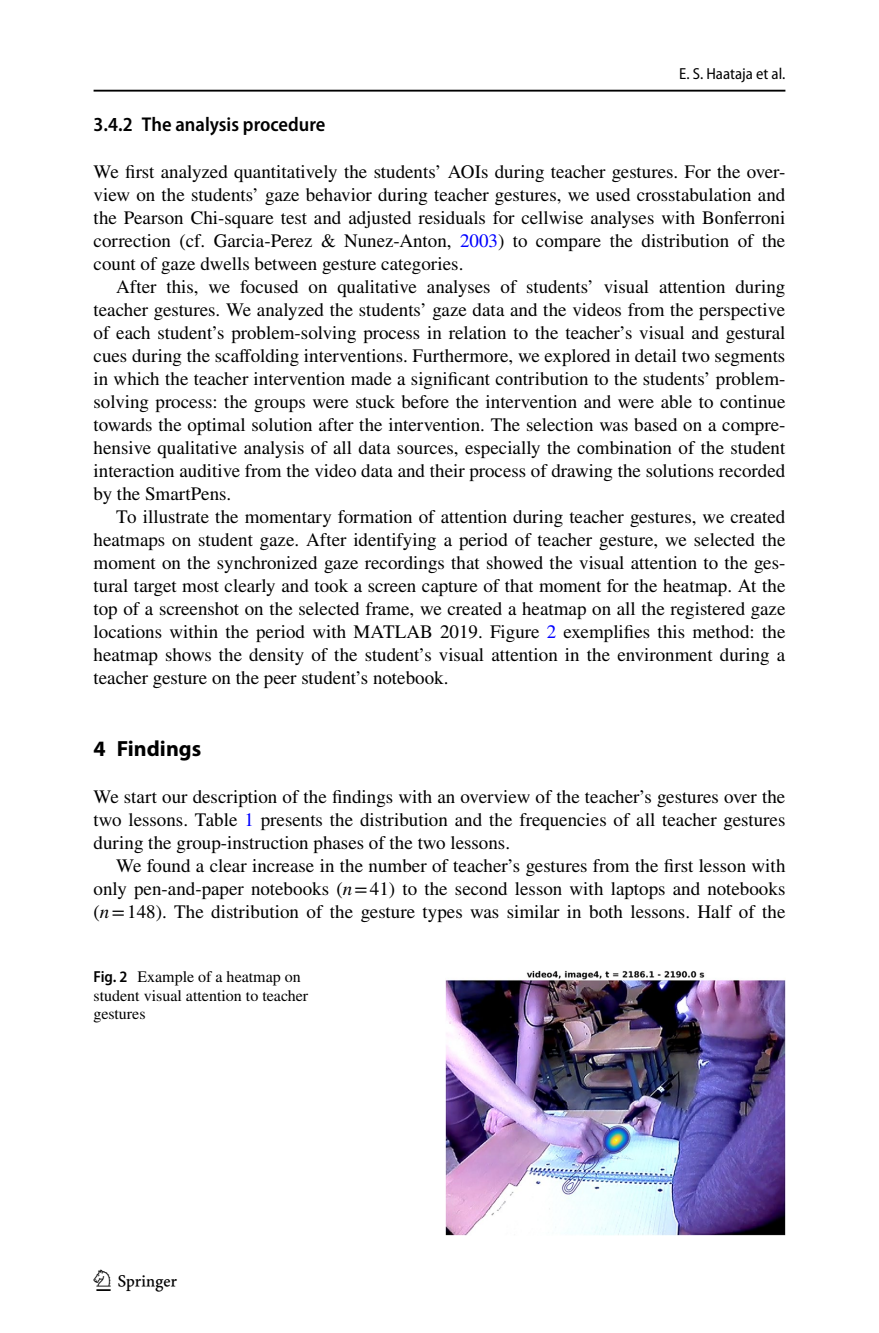
<style>
.page{position:relative;width:879px;height:1333px;background:#fff}
.page>*{position:absolute;margin:0;border:0;box-sizing:border-box;transform-origin:0 0}
.t1{font:30px "Springnew Regular 4";color:#000}
.t2{font:700 22px "Myriad Pro";color:#000}
.t3{font:600 semi-condensed 20px "Myriad Pro";color:#000}
.t4{font:19px/23px "STIX";color:#000;text-align:justify}
.t5{font:16px/18.4px "STIX";color:#000}
.t6{font:semi-condensed 16px "Myriad Pro";color:#000}
.s1{color:#00f}
.s2{font-style:italic}
.s3{font-family:"Myriad Pro";font-weight:600;font-stretch:semi-condensed}
</style>
<div class="page">
<hr style="left:94px;top:90px;width:691px;height:2px;background:#000">
<img style="left:445px;top:970px;width:340px;height:265px">
<p class="t6" style="left:679px;top:65px;width:108px">E. S. Haataja et al.</p>
<p class="t3" style="left:94px;top:113px;width:233px">3.4.2 The analysis procedure</p>
<p class="t4" style="left:94px;top:161px;width:693px">We first analyzed quantitatively the students’ AOIs during teacher gestures. For the over&shy;view on the students’ gaze behavior during teacher gestures, we used crosstabulation and the Pearson Chi-square test and adjusted residuals for cellwise analyses with Bonferroni correction (cf. Garcia-Perez &amp; Nunez-Anton, <span class="s1">2003</span>) to compare the distribution of the count of gaze dwells between gesture categories.</p>
<p class="t4" style="left:94px;top:276px;width:693px;text-indent:23px">After this, we focused on qualitative analyses of students’ visual attention during teacher gestures. We analyzed the students’ gaze data and the videos from the perspective of each student’s problem-solving process in relation to the teacher’s visual and gestural cues during the scaffolding interventions. Furthermore, we explored in detail two segments in which the teacher intervention made a significant contribution to the students’ problem&shy;solving process: the groups were stuck before the intervention and were able to continue towards the optimal solution after the intervention. The selection was based on a compre&shy;hensive qualitative analysis of all data sources, especially the combination of the student interaction auditive from the video data and their process of drawing the solutions recorded by the SmartPens.</p>
<p class="t4" style="left:94px;top:506px;width:693px;text-indent:23px">To illustrate the momentary formation of attention during teacher gestures, we created heatmaps on student gaze. After identifying a period of teacher gesture, we selected the moment on the synchronized gaze recordings that showed the visual attention to the ges&shy;tural target most clearly and took a screen capture of that moment for the heatmap. At the top of a screenshot on the selected frame, we created a heatmap on all the registered gaze locations within the period with MATLAB 2019. Figure <span class="s1">2</span> exemplifies this method: the heatmap shows the density of the student’s visual attention in the environment during a teacher gesture on the peer student’s notebook.</p>
<p class="t2" style="left:94px;top:734px;width:109px">4 Findings</p>
<p class="t4" style="left:94px;top:786px;width:693px">We start our description of the findings with an overview of the teacher’s gestures over the two lessons. Table <span class="s1">1</span> presents the distribution and the frequencies of all teacher gestures during the group-instruction phases of the two lessons.</p>
<p class="t4" style="left:94px;top:855px;width:693px;text-indent:23px">We found a clear increase in the number of teacher’s gestures from the first lesson with only pen-and-paper notebooks (<span class="s2">n</span>=41) to the second lesson with laptops and notebooks (<span class="s2">n</span>=148). The distribution of the gesture types was similar in both lessons. Half of the</p>
<p class="t5" style="left:94px;top:968px;width:216px"><span class="s3">Fig. 2</span> Example of a heatmap on student visual attention to teacher gestures</p>
<h1 class="t1" style="left:96px;top:1269px;width:83px">1 3</h1>
</div>
